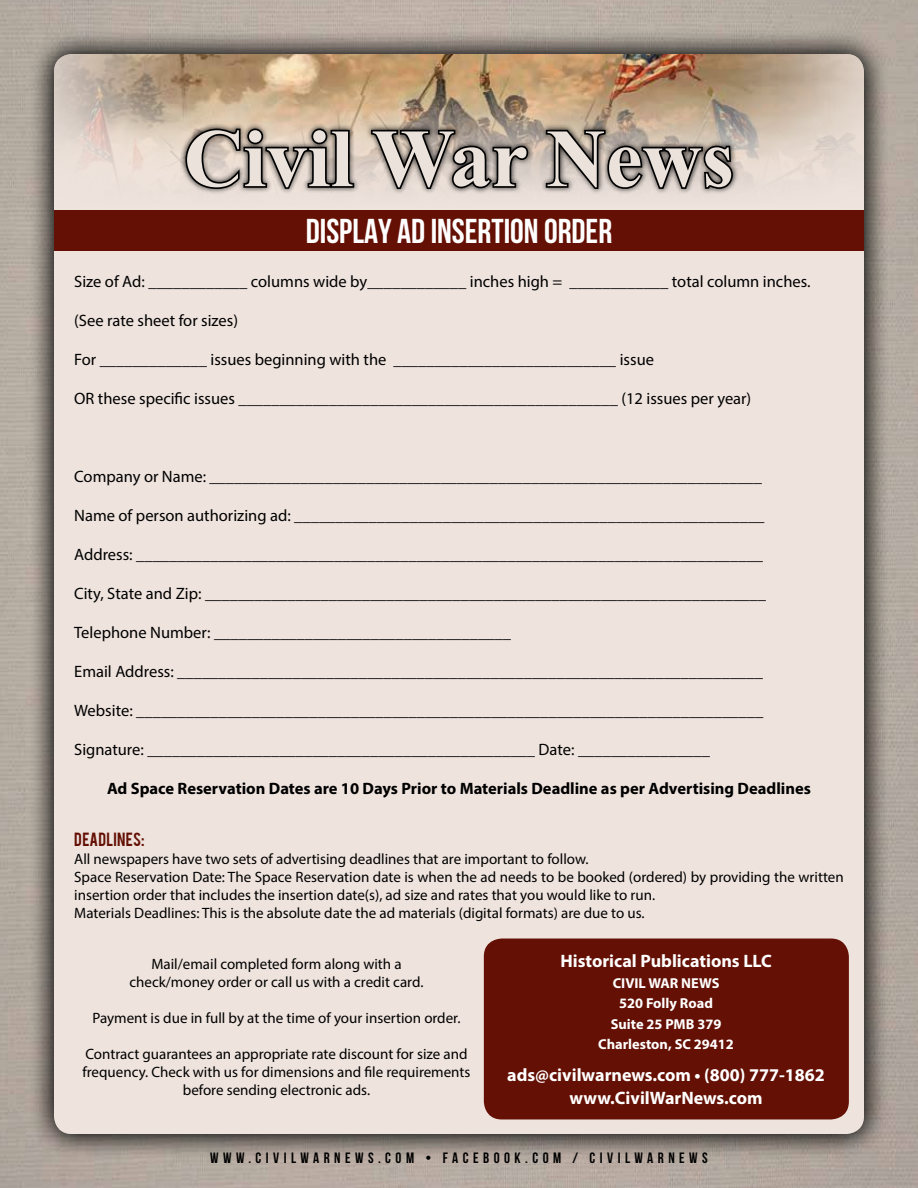
<style>
.page{position:relative;width:918px;height:1188px;background:#fff}
.page>*{position:absolute;margin:0;border:0;box-sizing:border-box;transform-origin:0 0}
.t1{font:700 82.5px "Times New Roman";color:#eae2db}
.t2{font:700 34.5px "Bebas Neue";color:#fff}
.t3{font:700 18px/22.8px "Myriad Pro";color:#fff;text-align:center}
.t4{font:16.5px "Myriad Pro";color:#000}
.t5{font:700 16.5px "Myriad Pro";color:#000}
.t6{font:15px/18px "Myriad Pro";color:#000;text-align:center}
.t7{font:700 15px "Bebas Neue";letter-spacing:.3em;color:#000}
.t8{font:15px "Bebas";letter-spacing:.025em;color:#641004}
.t9{font:700 14.4px/20.4px "Myriad Pro";color:#fff;text-align:center}
</style>
<div class="page">
<img style="left:0;top:0;width:724px;height:395px">
<img style="left:724px;top:0;width:194px;height:1188px">
<img style="left:0;top:818px;width:724px;height:370px">
<div style="left:28px;top:28px;width:861px;height:1131px;background:#000;opacity:.75"></div>
<div style="left:54px;top:54px;width:810px;height:1080px;background:#eee3dd;border-radius:18px"></div>
<img style="left:54px;top:54px;width:810px;height:133px">
<div style="left:484px;top:939px;width:365px;height:180px;background:#641004;border-radius:18px"></div>
<div style="left:179px;top:123px;width:560px;height:72px;background:#000;opacity:.75"></div>
<svg style="left:184px;top:126px;width:172px;height:66px;background:#79716a"></svg>
<svg style="left:369px;top:128px;width:162px;height:64px;background:#726b66"></svg>
<svg style="left:544px;top:128px;width:191px;height:63px;background:#706963"></svg>
<div style="left:54px;top:210px;width:810px;height:40px;background:#641004"></div>
<h1 class="t1" style="left:184px;top:99px;width:552px">Civil War News</h1>
<h2 class="t2" style="left:306px;top:212px;width:308px">DISPLAY AD INSERTION ORDER</h2>
<p class="t4" style="left:74px;top:271px;width:738px">Size of Ad: ____________ columns wide by____________ inches high = ____________ total column inches.</p>
<p class="t4" style="left:74px;top:310px;width:165px">(See rate sheet for sizes)</p>
<p class="t4" style="left:74px;top:349px;width:581px">For _____________ issues beginning with the ___________________________ issue</p>
<p class="t4" style="left:74px;top:388px;width:679px">OR these specific issues ______________________________________________ (12 issues per year)</p>
<p class="t4" style="left:74px;top:466px;width:689px">Company or Name: ___________________________________________________________________</p>
<p class="t4" style="left:74px;top:505px;width:692px">Name of person authorizing ad: _________________________________________________________</p>
<p class="t4" style="left:74px;top:544px;width:690px">Address: ____________________________________________________________________________</p>
<p class="t4" style="left:74px;top:583px;width:693px">City, State and Zip: ____________________________________________________________________</p>
<p class="t4" style="left:74px;top:622px;width:438px">Telephone Number: ____________________________________</p>
<p class="t4" style="left:74px;top:661px;width:690px">Email Address: _______________________________________________________________________</p>
<p class="t4" style="left:74px;top:700px;width:691px">Website: ____________________________________________________________________________</p>
<p class="t4" style="left:74px;top:739px;width:637px">Signature: _______________________________________________ Date: ________________</p>
<p class="t5" style="left:107px;top:778px;width:705px">Ad Space Reservation Dates are 10 Days Prior to Materials Deadline as per Advertising Deadlines</p>
<p class="t8" style="left:74px;top:828px;width:72px">DEADLINES:</p>
<p class="t6" style="left:74px;top:850px;width:771px;text-align:left">All newspapers have two sets of advertising deadlines that are important to follow.<br>Space Reservation Date: The Space Reservation date is when the ad needs to be booked (ordered) by providing the written insertion order that includes the insertion date(s), ad size and rates that you would like to run.<br>Materials Deadlines: This is the absolute date the ad materials (digital formats) are due to us.</p>
<p class="t3" style="left:560px;top:949px;width:213px">Historical Publications LLC</p>
<p class="t9" style="left:598px;top:972px;width:137px">CIVIL WAR NEWS<br>520 Folly Road<br>Suite 25 PMB 379<br>Charleston, SC 29412</p>
<p class="t3" style="left:507px;top:1063px;width:319px">ads@civilwarnews.com • (800) 777-1862 www.CivilWarNews.com</p>
<p class="t6" style="left:130px;top:954px;width:295px">Mail/email completed form along with a check/money order or call us with a credit card.</p>
<p class="t6" style="left:92px;top:1008px;width:370px">Payment is due in full by at the time of your insertion order.</p>
<p class="t6" style="left:82px;top:1044px;width:390px">Contract guarantees an appropriate rate discount for size and frequency. Check with us for dimensions and file requirements before sending electronic ads.</p>
<p class="t7" style="left:210px;top:1149px;width:499px">WWW.CIVILWARNEWS.COM • FACEBOOK.COM / CIVILWARNEWS</p>
</div>
